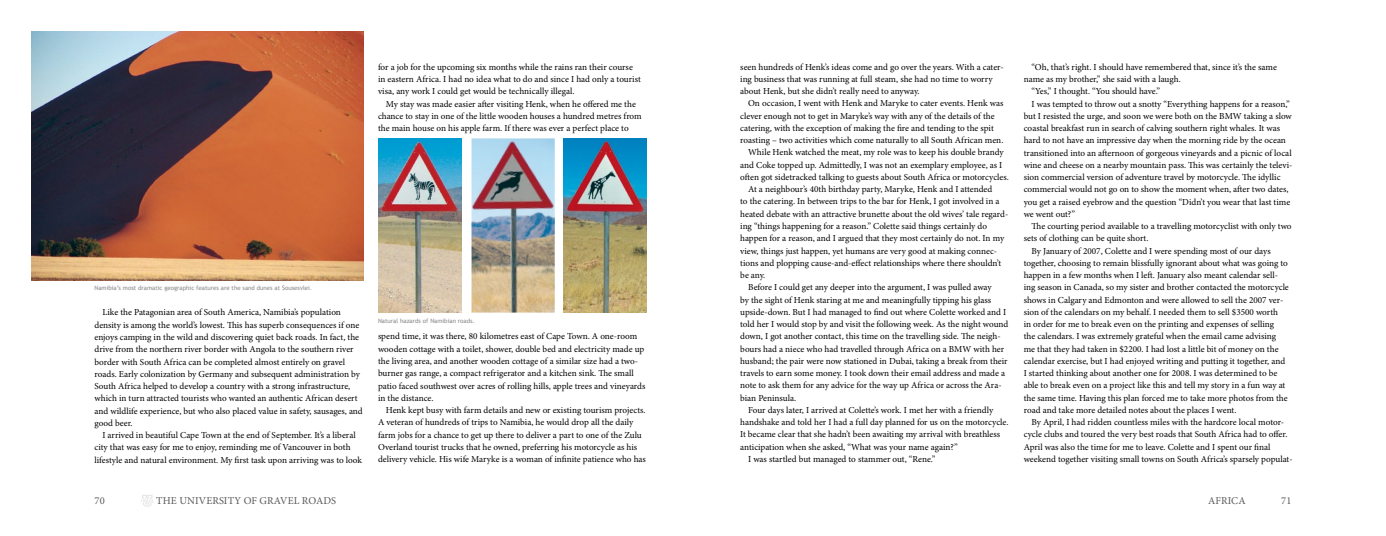
<style>
.page{position:relative;width:1386px;height:536px;background:#fff}
.page>*{position:absolute;margin:0;border:0;box-sizing:border-box;transform-origin:0 0}
.t1{font:10.5px "Minion Pro";letter-spacing:.01em;color:#58585a}
.t2{font:9.19px/12.2px "Minion Pro";letter-spacing:-.005em;color:#000}
.t3{font:6.12px "Trebuchet MS";color:#87888a}
</style>
<div class="page">
<img style="left:32px;top:32px;width:331px;height:248px">
<img style="left:378px;top:138px;width:84px;height:174px">
<img style="left:564px;top:138px;width:83px;height:174px">
<img style="left:472px;top:138px;width:83px;height:174px">
<svg style="left:141px;top:495px;width:13px;height:11px"></svg>
<p class="t2" style="left:378px;top:61px;width:264px">for a job for the upcoming six months while the rains ran their course in eastern Africa. I had no idea what to do and since I had only a tourist visa, any work I could get would be technically illegal.</p>
<p class="t2" style="left:378px;top:97px;width:265px;text-indent:8px">My stay was made easier after visiting Henk, when he offered me the chance to stay in one of the little wooden houses a hundred metres from the main house on his apple farm. If there was ever a perfect place to</p>
<p class="t3" style="left:94px;top:284px;width:219px">Namibia’s most dramatic geographic features are the sand dunes at Sousesvlei.</p>
<p class="t2" style="left:95px;top:306px;width:270px;text-indent:8px">Like the Patagonian area of South America, Namibia’s population density is among the world’s lowest. This has superb consequences if one enjoys camping in the wild and discovering quiet back roads. In fact, the drive from the northern river border with Angola to the southern river border with South Africa can be completed almost entirely on gravel roads. Early colonization by Germany and subsequent administration by South Africa helped to develop a country with a strong infrastructure, which in turn attracted tourists who wanted an authentic African desert and wildlife experience, but who also placed value in safety, sausages, and good beer.</p>
<p class="t2" style="left:95px;top:429px;width:269px;text-indent:8px">I arrived in beautiful Cape Town at the end of September. It’s a liberal city that was easy for me to enjoy, reminding me of Vancouver in both lifestyle and natural environment. My first task upon arriving was to look</p>
<p class="t1" style="left:95px;top:493px;width:12px">70</p>
<p class="t1" style="left:156px;top:493px;width:7px">the</p>
<p class="t1" style="left:179px;top:493px;width:15px">universityofgravel</p>
<p class="t1" style="left:302px;top:493px;width:15px">Roads</p>
<p class="t3" style="left:378px;top:317px;width:98px">Natural hazards of Namibian roads.</p>
<p class="t2" style="left:378px;top:330px;width:269px">spend time, it was there, 80 kilometres east of Cape Town. A one-room wooden cottage with a toilet, shower, double bed and electricity made up the living area, and another wooden cottage of a similar size had a two&shy;burner gas range, a compact refrigerator and a kitchen sink. The small patio faced southwest over acres of rolling hills, apple trees and vineyards in the distance.</p>
<p class="t2" style="left:378px;top:404px;width:270px;text-indent:8px">Henk kept busy with farm details and new or existing tourism projects.<br>A veteran of hundreds of trips to Namibia, he would drop all the daily farm jobs for a chance to get up there to deliver a part to one of the Zulu Overland tourist trucks that he owned, preferring his motorcycle as his delivery vehicle. His wife Maryke is a woman of infinite patience who has</p>
<p class="t2" style="left:740px;top:61px;width:265px">seen hundreds of Henk’s ideas come and go over the years. With a cater&shy;ing business that was running at full steam, she had no time to worry about Henk, but she didn’t really need to anyway.</p>
<p class="t2" style="left:748px;top:97px;width:257px">On occasion, I went with Henk and Maryke to cater events. Henk was</p>
<p class="t2" style="left:740px;top:110px;width:256px">clever enough not to get in Maryke’s way with any of the details of the</p>
<p class="t2" style="left:740px;top:122px;width:255px">catering, with the exception of making the fire and tending to the spit</p>
<p class="t2" style="left:740px;top:134px;width:265px">roasting – two activities which come naturally to all South African men.</p>
<p class="t2" style="left:748px;top:146px;width:257px">While Henk watched the meat, my role was to keep his double brandy</p>
<p class="t2" style="left:740px;top:159px;width:264px">and Coke topped up. Admittedly, I was not an exemplary employee, as I</p>
<p class="t2" style="left:740px;top:171px;width:270px">often got sidetracked talking to guests about South Africa or motorcycles.</p>
<p class="t2" style="left:748px;top:183px;width:246px">At a neighbour’s 40th birthday party, Maryke, Henk and I attended</p>
<p class="t2" style="left:740px;top:195px;width:261px">to the catering. In between trips to the bar for Henk, I got involved in a</p>
<p class="t2" style="left:740px;top:208px;width:270px">heated debate with an attractive brunette about the old wives’ tale regard-</p>
<p class="t2" style="left:740px;top:220px;width:248px">ing “things happening for a reason.” Colette said things certainly do</p>
<p class="t2" style="left:740px;top:232px;width:265px">happen for a reason, and I argued that they most certainly do not. In my</p>
<p class="t2" style="left:740px;top:244px;width:258px">view, things just happen, yet humans are very good at making connec-</p>
<p class="t2" style="left:740px;top:257px;width:263px">tions and plopping cause-and-effect relationships where there shouldn’t</p>
<p class="t2" style="left:740px;top:269px;width:27px">be any.</p>
<p class="t2" style="left:748px;top:281px;width:245px">Before I could get any deeper into the argument, I was pulled away</p>
<p class="t2" style="left:740px;top:293px;width:253px">by the sight of Henk staring at me and meaningfully tipping his glass</p>
<p class="t2" style="left:740px;top:306px;width:268px">upside-down. But I had managed to find out where Colette worked and I</p>
<p class="t2" style="left:740px;top:318px;width:270px">told her I would stop by and visit the following week. As the night wound</p>
<p class="t2" style="left:740px;top:330px;width:262px">down, I got another contact, this time on the travelling side. The neigh-</p>
<p class="t2" style="left:740px;top:342px;width:265px">bours had a niece who had travelled through Africa on a BMW with her</p>
<p class="t2" style="left:740px;top:354px;width:269px">husband; the pair were now stationed in Dubai, taking a break from their</p>
<p class="t2" style="left:740px;top:367px;width:266px">travels to earn some money. I took down their email address and made a</p>
<p class="t2" style="left:740px;top:379px;width:263px">note to ask them for any advice for the way up Africa or across the Ara-</p>
<p class="t2" style="left:740px;top:391px;width:58px">bian Peninsula.</p>
<p class="t2" style="left:748px;top:403px;width:247px">Four days later, I arrived at Colette’s work. I met her with a friendly</p>
<p class="t2" style="left:740px;top:416px;width:270px">handshake and told her I had a full day planned for us on the motorcycle.</p>
<p class="t2" style="left:740px;top:428px;width:261px">It became clear that she hadn’t been awaiting my arrival with breathless</p>
<p class="t2" style="left:740px;top:440px;width:219px">anticipation when she asked, “What was your name again?”</p>
<p class="t2" style="left:748px;top:452px;width:189px">I was startled but managed to stammer out, “Rene.”</p>
<p class="t2" style="left:1032px;top:61px;width:247px">“Oh, that’s right. I should have remembered that, since it’s the same</p>
<p class="t2" style="left:1024px;top:73px;width:159px">name as my brother,” she said with a laugh.</p>
<p class="t2" style="left:1032px;top:85px;width:130px">“Yes,” I thought. “You should have.”</p>
<p class="t2" style="left:1032px;top:97px;width:260px">I was tempted to throw out a snotty “Everything happens for a reason,”</p>
<p class="t2" style="left:1024px;top:110px;width:270px">but I resisted the urge, and soon we were both on the BMW taking a slow</p>
<p class="t2" style="left:1024px;top:122px;width:258px">coastal breakfast run in search of calving southern right whales. It was</p>
<p class="t2" style="left:1024px;top:134px;width:264px">hard to not have an impressive day when the morning ride by the ocean</p>
<p class="t2" style="left:1024px;top:146px;width:269px">transitioned into an afternoon of gorgeous vineyards and a picnic of local</p>
<p class="t2" style="left:1024px;top:159px;width:270px">wine and cheese on a nearby mountain pass. This was certainly the televi-</p>
<p class="t2" style="left:1024px;top:171px;width:258px">sion commercial version of adventure travel by motorcycle. The idyllic</p>
<p class="t2" style="left:1024px;top:183px;width:266px">commercial would not go on to show the moment when, after two dates,</p>
<p class="t2" style="left:1024px;top:195px;width:268px">you get a raised eyebrow and the question “Didn’t you wear that last time</p>
<p class="t2" style="left:1024px;top:208px;width:53px">we went out?”</p>
<p class="t2" style="left:1032px;top:220px;width:261px">The courting period available to a travelling motorcyclist with only two</p>
<p class="t2" style="left:1024px;top:232px;width:126px">sets of clothing can be quite short.</p>
<p class="t2" style="left:1032px;top:244px;width:241px">By January of 2007, Colette and I were spending most of our days</p>
<p class="t2" style="left:1024px;top:257px;width:266px">together, choosing to remain blissfully ignorant about what was going to</p>
<p class="t2" style="left:1024px;top:269px;width:256px">happen in a few months when I left. January also meant calendar sell-</p>
<p class="t2" style="left:1024px;top:281px;width:267px">ing season in Canada, so my sister and brother contacted the motorcycle</p>
<p class="t2" style="left:1024px;top:293px;width:261px">shows in Calgary and Edmonton and were allowed to sell the 2007 ver-</p>
<p class="t2" style="left:1024px;top:306px;width:256px">sion of the calendars on my behalf. I needed them to sell $3500 worth</p>
<p class="t2" style="left:1024px;top:318px;width:252px">in order for me to break even on the printing and expenses of selling</p>
<p class="t2" style="left:1024px;top:330px;width:254px">the calendars. I was extremely grateful when the email came advising</p>
<p class="t2" style="left:1024px;top:342px;width:256px">me that they had taken in $2200. I had lost a little bit of money on the</p>
<p class="t2" style="left:1024px;top:355px;width:263px">calendar exercise, but I had enjoyed writing and putting it together, and</p>
<p class="t2" style="left:1024px;top:367px;width:255px">I started thinking about another one for 2008. I was determined to be</p>
<p class="t2" style="left:1024px;top:379px;width:263px">able to break even on a project like this and tell my story in a fun way at</p>
<p class="t2" style="left:1024px;top:391px;width:266px">the same time. Having this plan forced me to take more photos from the</p>
<p class="t2" style="left:1024px;top:404px;width:214px">road and take more detailed notes about the places I went.</p>
<p class="t2" style="left:1032px;top:416px;width:254px">By April, I had ridden countless miles with the hardcore local motor-</p>
<p class="t2" style="left:1024px;top:428px;width:265px">cycle clubs and toured the very best roads that South Africa had to offer.</p>
<p class="t2" style="left:1024px;top:440px;width:248px">April was also the time for me to leave. Colette and I spent our final</p>
<p class="t2" style="left:1024px;top:453px;width:270px">weekend together visiting small towns on South Africa’s sparsely populat-</p>
<p class="t1" style="left:1208px;top:493px;width:39px">AFRICA</p>
<p class="t1" style="left:1281px;top:493px;width:12px">71</p>
</div>
